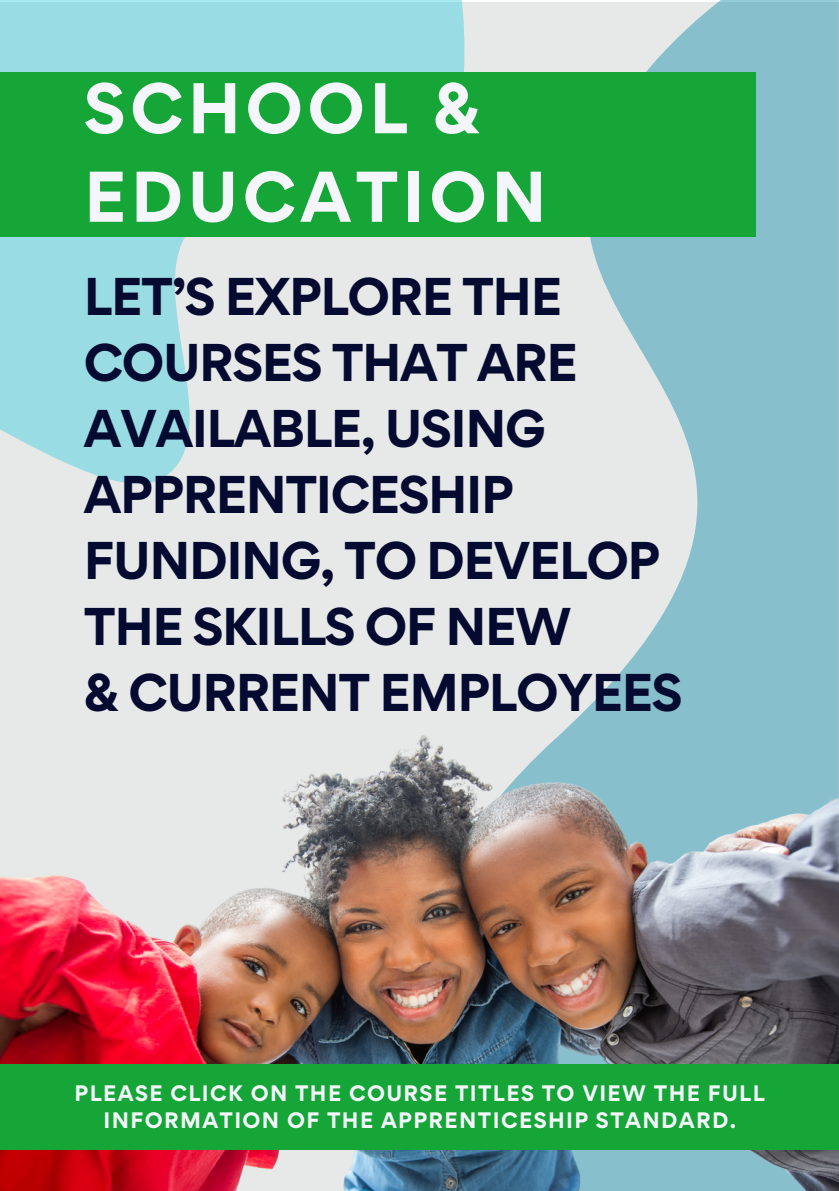
<style>
.page{position:relative;width:839px;height:1191px;background:#fff}
.page>*{position:absolute;margin:0;border:0;box-sizing:border-box;transform-origin:0 0}
.t1{font:700 64px/88.4px "Gordita";letter-spacing:.07em;color:#f4f6fc}
.t2{font:700 47.4px/66px "Gordita";letter-spacing:-.03em;color:#050a30}
.t3{font:700 20px/27px "Gordita";letter-spacing:.07em;color:#f4f6fc;text-align:center}
</style>
<div class="page">
<div style="left:0;top:2px;width:838px;height:1189px;background:#e6e9e8"></div>
<svg style="left:0;top:0;width:416px;height:484px;fill:#99dce3"></svg>
<svg style="left:416px;top:0;width:422px;height:685px"></svg>
<div style="left:0;top:72px;width:755px;height:164px;background:#16a637"></div>
<img style="left:0;top:685px;width:838px;height:506px">
<div style="left:0;top:1064px;width:838px;height:86px;background:#16a637"></div>
<p class="t1" style="left:84px;top:64px;width:464px">SCHOOL &amp;<br>EDUCATION</p>
<h1 class="t2" style="left:84px;top:263px;width:600px">LET’S EXPLORE THE<br>COURSES THAT ARE<br>AVAILABLE, USING<br>APPRENTICESHIP<br>FUNDING, TO DEVELOP<br>THE SKILLS OF NEW<br>&amp; CURRENT EMPLOYEES</h1>
<h2 class="t3" style="left:75px;top:1079px;width:691px">PLEASE CLICK ON THE COURSE TITLES TO VIEW THE FULL<br>INFORMATION OF THE APPRENTICESHIP STANDARD.</h2>
</div>
